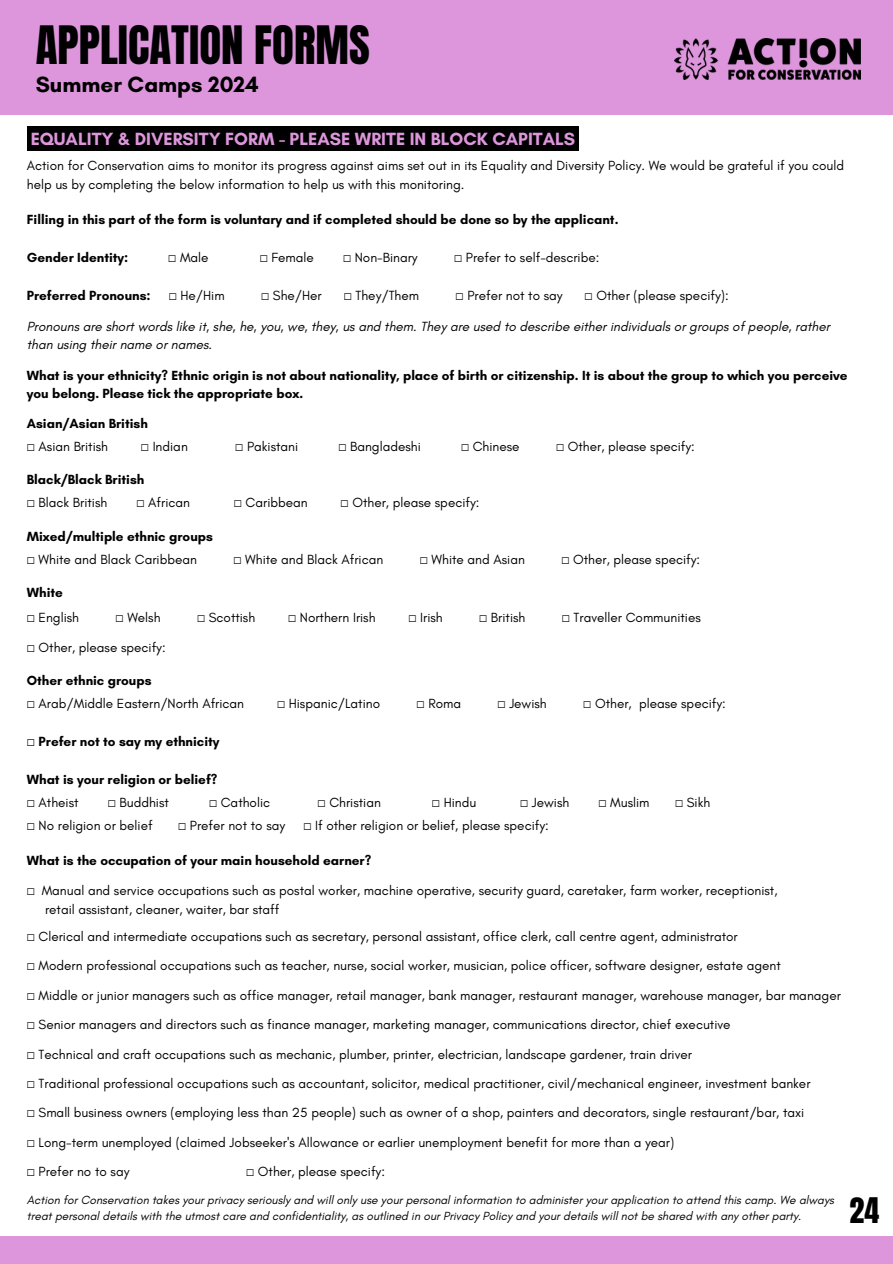
<style>
.page{position:relative;width:893px;height:1264px;background:#fff}
.page>*{position:absolute;margin:0;border:0;box-sizing:border-box;transform-origin:0 0}
.t1{font:45px "Anton";color:#000}
.t2{font:30px "Anton";color:#000}
.t3{font:700 22.5px "Aileron";color:#000}
.t4{font:700 22.5px "Glacial Indifference";color:#000}
.t5{font:700 18px "Glacial Indifference";color:#dd96dc}
.t6{font:13.5px/29.4px "Glacial Indifference";color:#000}
.t7{font:700 13.5px/23px "Glacial Indifference";color:#000}
.t8{font:italic 13.5px/18px "Glacial Indifference";color:#000}
.t9{font:italic 12px/16px "Glacial Indifference";color:#000}
.s1{font-family:"Free Mono"}
.s2{font-family:"Free Mono";font-weight:400}
.s3{font-weight:400}
.s4{font-weight:700}
</style>
<div class="page">
<div style="left:0;top:1236px;width:892px;height:27px;background:#dd96dc"></div>
<div style="left:27px;top:126px;width:551px;height:25px;background:#000"></div>
<div style="left:0;top:0;width:892px;height:114px;background:#dd96dc"></div>
<h1 class="t1" style="left:36px;top:13px;width:335px">APPLICATION FORMS</h1>
<h3 class="t4" style="left:36px;top:71px;width:224px">Summer Camps 2024</h3>
<h1 class="t1" style="left:33px;top:25px;width:335px">APPLICATION FORMS</h1>
<h3 class="t3" style="left:33px;top:82px;width:232px">Summer Camps 2024</h3>
<h3 class="t5" style="left:31px;top:128px;width:546px">EQUALITY &amp; DIVERSITY FORM - PLEASE WRITE IN BLOCK CAPITALS</h3>
<p class="t6" style="left:27px;top:156px;width:818px;line-height:18.9px">Action for Conservation aims to monitor its progress against aims set out in its Equality and Diversity Policy. We would be grateful if you could help us by completing the below information to help us with this monitoring.</p>
<p class="t7" style="left:27px;top:208px;width:593px">Filling in this part of the form is voluntary and if completed should be done so by the applicant.</p>
<p class="t7" style="left:27px;top:246px;width:103px">Gender Identity:</p>
<p class="t6" style="left:168px;top:243px;width:42px"><span class="s1">☐</span> Male</p>
<p class="t6" style="left:260px;top:243px;width:56px"><span class="s1">☐</span> Female</p>
<p class="t6" style="left:343px;top:243px;width:76px"><span class="s1">☐</span> Non-Binary</p>
<p class="t6" style="left:454px;top:243px;width:147px"><span class="s1">☐</span> Prefer to self-describe:</p>
<p class="t7" style="left:27px;top:284px;width:125px">Preferred Pronouns:</p>
<p class="t6" style="left:169px;top:280px;width:57px"><span class="s1">☐</span> He/Him</p>
<p class="t6" style="left:261px;top:280px;width:62px"><span class="s1">☐</span> She/Her</p>
<p class="t6" style="left:344px;top:280px;width:77px"><span class="s1">☐</span> They/Them</p>
<p class="t6" style="left:455px;top:280px;width:109px"><span class="s1">☐</span> Prefer not to say</p>
<p class="t6" style="left:584px;top:280px;width:145px"><span class="s1">☐</span> Other (please specify):</p>
<p class="t8" style="left:27px;top:317px;width:804px">Pronouns are short words like it, she, he, you, we, they, us and them. They are used to describe either individuals or groups of people, rather than using their name or names.</p>
<p class="t7" style="left:27px;top:365px;width:822px;line-height:18.9px">What is your ethnicity? Ethnic origin is not about nationality, place of birth or citizenship. It is about the group to which you perceive you belong. Please tick the appropriate box.</p>
<p class="t7" style="left:27px;top:411px;width:122px">Asian/Asian British <span class="s2">☐</span> <span class="s3">Asian British</span></p>
<p class="t6" style="left:141px;top:431px;width:48px"><span class="s1">☐</span> Indian</p>
<p class="t6" style="left:235px;top:431px;width:64px"><span class="s1">☐</span> Pakistani</p>
<p class="t6" style="left:338px;top:431px;width:84px"><span class="s1">☐</span> Bangladeshi</p>
<p class="t6" style="left:461px;top:431px;width:60px"><span class="s1">☐</span> Chinese</p>
<p class="t6" style="left:556px;top:431px;width:140px"><span class="s1">☐</span> Other, please specify:</p>
<p class="t7" style="left:27px;top:468px;width:119px">Black/Black British <span class="s2">☐</span> <span class="s3">Black British</span></p>
<p class="t6" style="left:136px;top:488px;width:55px"><span class="s1">☐</span> African</p>
<p class="t6" style="left:234px;top:488px;width:75px"><span class="s1">☐</span> Caribbean</p>
<p class="t6" style="left:340px;top:488px;width:140px"><span class="s1">☐</span> Other, please specify:</p>
<p class="t7" style="left:27px;top:524px;width:188px">Mixed/multiple ethnic groups <span class="s2">☐</span> <span class="s3">White and Black Caribbean</span></p>
<p class="t6" style="left:233px;top:544px;width:151px"><span class="s1">☐</span> White and Black African</p>
<p class="t6" style="left:420px;top:544px;width:107px"><span class="s1">☐</span> White and Asian</p>
<p class="t6" style="left:561px;top:544px;width:140px"><span class="s1">☐</span> Other, please specify:</p>
<p class="t6" style="left:27px;top:580px;width:54px;line-height:25px"><span class="s4">White<br></span><span class="s1">☐</span> English</p>
<p class="t6" style="left:116px;top:603px;width:46px"><span class="s1">☐</span> Welsh</p>
<p class="t6" style="left:197px;top:603px;width:60px"><span class="s1">☐</span> Scottish</p>
<p class="t6" style="left:288px;top:603px;width:89px"><span class="s1">☐</span> Northern Irish</p>
<p class="t6" style="left:408px;top:603px;width:36px"><span class="s1">☐</span> Irish</p>
<p class="t6" style="left:479px;top:603px;width:48px"><span class="s1">☐</span> British</p>
<p class="t6" style="left:562px;top:603px;width:140px"><span class="s1">☐</span> Traveller Communities</p>
<p class="t6" style="left:27px;top:632px;width:140px"><span class="s1">☐</span> Other, please specify:</p>
<p class="t6" style="left:27px;top:669px;width:219px;line-height:23px"><span class="s4">Other ethnic groups<br></span><span class="s1">☐</span> Arab/Middle Eastern/North African</p>
<p class="t6" style="left:277px;top:688px;width:105px"><span class="s1">☐</span> Hispanic/Latino</p>
<p class="t6" style="left:416px;top:688px;width:46px"><span class="s1">☐</span> Roma</p>
<p class="t6" style="left:497px;top:688px;width:51px"><span class="s1">☐</span> Jewish</p>
<p class="t6" style="left:583px;top:688px;width:144px"><span class="s1">☐</span> Other, please specify:</p>
<p class="t7" style="left:27px;top:729px;width:194px"><span class="s2">☐</span> Prefer not to say my ethnicity</p>
<p class="t7" style="left:27px;top:767px;width:192px">What is your religion or belief? <span class="s2">☐</span> <span class="s3">Atheist</span></p>
<p class="t6" style="left:108px;top:787px;width:63px"><span class="s1">☐</span> Buddhist</p>
<p class="t6" style="left:209px;top:787px;width:63px"><span class="s1">☐</span> Catholic</p>
<p class="t6" style="left:317px;top:787px;width:65px"><span class="s1">☐</span> Christian</p>
<p class="t6" style="left:432px;top:787px;width:46px"><span class="s1">☐</span> Hindu</p>
<p class="t6" style="left:520px;top:787px;width:51px"><span class="s1">☐</span> Jewish</p>
<p class="t6" style="left:598px;top:787px;width:52px"><span class="s1">☐</span> Muslim</p>
<p class="t6" style="left:675px;top:787px;width:37px"><span class="s1">☐</span> Sikh</p>
<p class="t6" style="left:27px;top:810px;width:127px"><span class="s1">☐</span> No religion or belief</p>
<p class="t6" style="left:178px;top:810px;width:109px"><span class="s1">☐</span> Prefer not to say</p>
<p class="t6" style="left:303px;top:810px;width:247px"><span class="s1">☐</span> If other religion or belief, please specify:</p>
<p class="t6" style="left:27px;top:846px;width:752px"><span class="s4">What is the occupation of your main household earner?<br></span><span class="s1">☐</span> Manual and service occupations such as postal worker, machine operative, security guard, caretaker, farm worker, receptionist,</p>
<p class="t6" style="left:27px;top:895px;width:712px;line-height:27.3px;text-indent:18px">retail assistant, cleaner, waiter, bar staff<br><span class="s1">☐</span> Clerical and intermediate occupations such as secretary, personal assistant, office clerk, call centre agent, administrator</p>
<p class="t6" style="left:27px;top:950px;width:815px"><span class="s1">☐</span> Modern professional occupations such as teacher, nurse, social worker, musician, police officer, software designer, estate agent<br><span class="s1">☐</span> Middle or junior managers such as office manager, retail manager, bank manager, restaurant manager, warehouse manager, bar manager <span class="s1">☐</span> Senior managers and directors such as finance manager, marketing manager, communications director, chief executive<br><span class="s1">☐</span> Technical and craft occupations such as mechanic, plumber, printer, electrician, landscape gardener, train driver<br><span class="s1">☐</span> Traditional professional occupations such as accountant, solicitor, medical practitioner, civil/mechanical engineer, investment banker<br><span class="s1">☐</span> Small business owners (employing less than 25 people) such as owner of a shop, painters and decorators, single restaurant/bar, taxi<br><span class="s1">☐</span> Long-term unemployed (claimed Jobseeker's Allowance or earlier unemployment benefit for more than a year)<br><span class="s1">☐</span> Prefer no to say</p>
<p class="t6" style="left:246px;top:1156px;width:140px"><span class="s1">☐</span> Other, please specify:</p>
<p class="t9" style="left:27px;top:1191px;width:808px">Action for Conservation takes your privacy seriously and will only use your personal information to administer your application to attend this camp. We always treat personal details with the utmost care and confidentiality, as outlined in our Privacy Policy and your details will not be shared with any other party.</p>
<h2 class="t2" style="left:849px;top:1188px;width:31px">24</h2>
</div>
